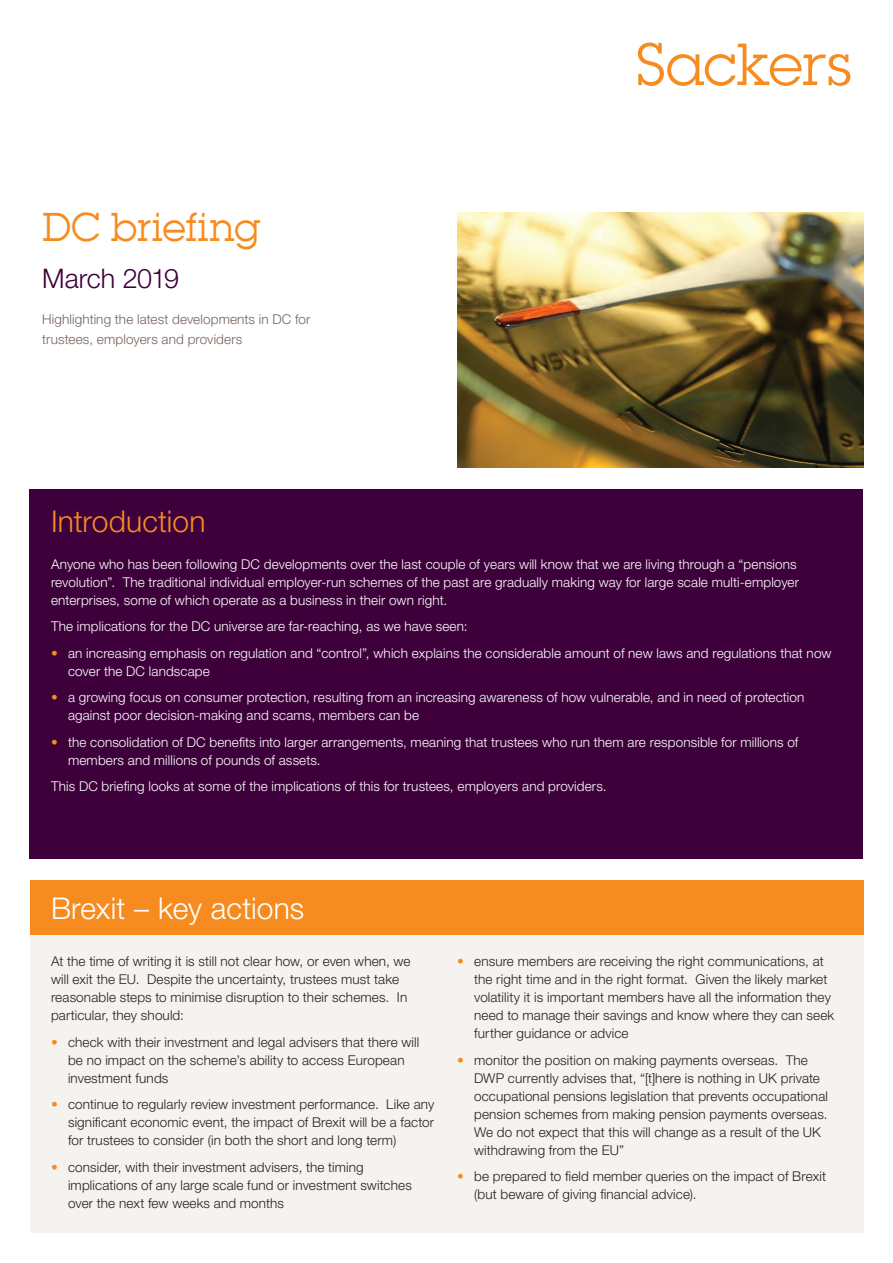
<style>
.page{position:relative;width:893px;height:1263px;background:#fff}
.page>*{position:absolute;margin:0;border:0;box-sizing:border-box;transform-origin:0 0}
.t1{font:36px "Lubalin";letter-spacing:-.01em;color:#f68c1f}
.t2{font:300 30px "Helvetica Neue LT Std";letter-spacing:.005em;color:#fff}
.t3{font:300 30px "Helvetica Neue LT Std";letter-spacing:.005em;color:#f68c1f}
.t4{font:300 27px "Helvetica Neue LT Std";letter-spacing:-.015em;color:#3d003b}
.t5{font:300 13.5px/18px "Helvetica Neue LT Std";letter-spacing:.01em;color:#231f20}
.t6{font:300 13.5px/18px "Helvetica Neue LT Std";letter-spacing:.01em;color:#fff}
.t7{font:300 13.5px/19.5px "Helvetica Neue LT Std";letter-spacing:.01em;color:#76635b}
.s1{color:#f68c1f}
</style>
<div class="page">
<div style="left:30px;top:489px;width:833px;height:370px;background:#3d003b"></div>
<img style="left:457px;top:213px;width:406px;height:255px">
<svg style="left:638px;top:43px;width:212px;height:43px"></svg>
<div style="left:30px;top:880px;width:833px;height:55px;background:#f68c1f"></div>
<div style="left:30px;top:935px;width:833px;height:298px;background:#f5f3ef"></div>
<h1 class="t1" style="left:42px;top:202px;width:221px">DC briefing</h1>
<h3 class="t4" style="left:42px;top:262px;width:138px">March 2019</h3>
<p class="t7" style="left:42px;top:309px;width:270px">Highlighting the latest developments in DC for trustees, employers and providers</p>
<h2 class="t3" style="left:51px;top:503px;width:156px">Introduction</h2>
<p class="t6" style="left:51px;top:555px;width:749px">Anyone who has been following DC developments over the last couple of years will know that we are living through a “pensions revolution”. The traditional individual employer-run schemes of the past are gradually making way for large scale multi-employer enterprises, some of which operate as a business in their own right.</p>
<p class="t6" style="left:51px;top:617px;width:418px">The implications for the DC universe are far-reaching, as we have seen:</p>
<p class="t6" style="left:68px;top:644px;width:765px;text-indent:-17px"><span class="s1">•</span> an increasing emphasis on regulation and “control”, which explains the considerable amount of new laws and regulations that now cover the DC landscape</p>
<p class="t6" style="left:68px;top:688px;width:738px;text-indent:-17px"><span class="s1">•</span> a growing focus on consumer protection, resulting from an increasing awareness of how vulnerable, and in need of protection against poor decision-making and scams, members can be</p>
<p class="t6" style="left:68px;top:733px;width:732px;text-indent:-17px"><span class="s1">•</span> the consolidation of DC benefits into larger arrangements, meaning that trustees who run them are responsible for millions of members and millions of pounds of assets.</p>
<p class="t6" style="left:51px;top:777px;width:557px">This DC briefing looks at some of the implications of this for trustees, employers and providers.</p>
<h2 class="t2" style="left:51px;top:889px;width:255px">Brexit – key actions</h2>
<p class="t5" style="left:51px;top:952px;width:361px">At the time of writing it is still not clear how, or even when, we will exit the EU. Despite the uncertainty, trustees must take reasonable steps to minimise disruption to their schemes. In particular, they should:</p>
<p class="t5" style="left:68px;top:1033px;width:353px;text-indent:-17px"><span class="s1">•</span> check with their investment and legal advisers that there will be no impact on the scheme’s ability to access European investment funds</p>
<p class="t5" style="left:68px;top:1095px;width:368px;text-align:justify;text-indent:-17px"><span class="s1">•</span> continue to regularly review investment performance. Like any significant economic event, the impact of Brexit will be a factor for trustees to consider (in both the short and long term)</p>
<p class="t5" style="left:68px;top:1158px;width:345px;text-indent:-17px"><span class="s1">•</span> consider, with their investment advisers, the timing implications of any large scale fund or investment switches over the next few weeks and months</p>
<p class="t5" style="left:474px;top:952px;width:362px;text-indent:-17px"><span class="s1">•</span> ensure members are receiving the right communications, at the right time and in the right format. Given the likely market volatility it is important members have all the information they need to manage their savings and know where they can seek further guidance or advice</p>
<p class="t5" style="left:474px;top:1051px;width:355px;text-indent:-17px"><span class="s1">•</span> monitor the position on making payments overseas. The DWP currently advises that, “[t]here is nothing in UK private occupational pensions legislation that prevents occupational pension schemes from making pension payments overseas.<br>We do not expect that this will change as a result of the UK withdrawing from the EU”</p>
<p class="t5" style="left:474px;top:1167px;width:353px;text-indent:-17px"><span class="s1">•</span> be prepared to field member queries on the impact of Brexit (but beware of giving financial advice).</p>
</div>
